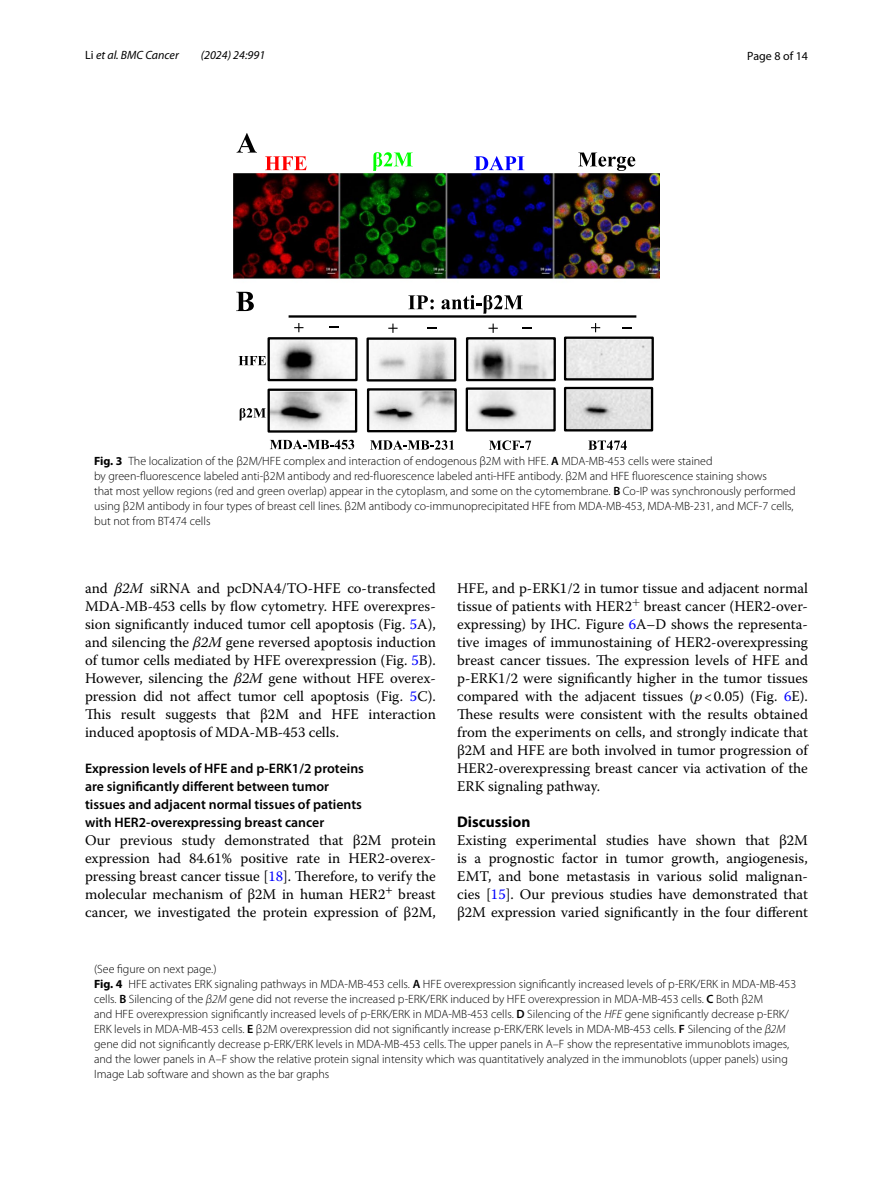
<style>
.page{position:relative;width:893px;height:1187px;background:#fff}
.page>*{position:absolute;margin:0;border:0;box-sizing:border-box;transform-origin:0 0}
.t1{font:700 15.45px "Myriad Pro";color:#000}
.t2{font:14.7px/18px "Warnock Pro";color:#000;text-align:justify}
.t3{font:600 13.8px/18px "Myriad Pro";color:#000}
.t4{font:300 12px/15px "Myriad Pro";color:#000}
.t5{font:italic 12px "Myriad Pro";color:#000}
.t6{font:12px "Myriad Pro";color:#000}
.s1{font-style:normal}
.s2{font-weight:700}
.s3{font-weight:600}
.s4{font-style:italic}
.s5{color:#00f}
</style>
<div class="page">
<img style="left:234px;top:173px;width:425px;height:193px">
<svg style="left:265px;top:156px;width:42px;height:14px"></svg>
<svg style="left:373px;top:152px;width:40px;height:19px"></svg>
<svg style="left:474px;top:156px;width:50px;height:14px"></svg>
<svg style="left:578px;top:152px;width:57px;height:19px"></svg>
<svg style="left:237px;top:133px;width:20px;height:20px"></svg>
<svg style="left:236px;top:292px;width:18px;height:19px"></svg>
<svg style="left:408px;top:295px;width:115px;height:18px"></svg>
<hr style="left:289px;top:315px;width:347px;height:2px;background:#000">
<svg style="left:489px;top:440px;width:42px;height:10px"></svg>
<svg style="left:370px;top:440px;width:84px;height:10px"></svg>
<svg style="left:239px;top:323px;width:120px;height:126px"></svg>
<svg style="left:365px;top:323px;width:93px;height:110px"></svg>
<svg style="left:464px;top:323px;width:93px;height:109px"></svg>
<svg style="left:588px;top:440px;width:39px;height:10px"></svg>
<svg style="left:563px;top:323px;width:92px;height:109px"></svg>
<p class="t5" style="left:85px;top:48px;width:95px"><span class="s1">Li</span> et al. BMC Cancer</p>
<p class="t5" style="left:201px;top:48px;width:66px">(2024) 24:991</p>
<p class="t6" style="left:747px;top:48px;width:62px">Page 8 of 14</p>
<p class="t4" style="left:94px;top:454px;width:703px"><span class="s2">Fig. 3</span> The localization of the β2M/HFE complex and interaction of endogenous β2M with HFE. <span class="s3">A</span> MDA-MB-453 cells were stained<br>by green-fluorescence labeled anti-β2M antibody and red-fluorescence labeled anti-HFE antibody. β2M and HFE fluorescence staining shows<br>that most yellow regions (red and green overlap) appear in the cytoplasm, and some on the cytomembrane. <span class="s3">B</span> Co-IP was synchronously performed using β2M antibody in four types of breast cell lines. β2M antibody co-immunoprecipitated HFE from MDA-MB-453, MDA-MB-231, and MCF-7 cells, but not from BT474 cells</p>
<p class="t2" style="left:85px;top:578px;width:352px">and <span class="s4">β2M</span> siRNA and pcDNA4/TO-HFE co-transfected MDA-MB-453 cells by flow cytometry. HFE overexpres&shy;sion significantly induced tumor cell apoptosis (Fig. <span class="s5">5</span>A), and silencing the <span class="s4">β2M</span> gene reversed apoptosis induction of tumor cells mediated by HFE overexpression (Fig. <span class="s5">5</span>B).<br>However, silencing the <span class="s4">β2M</span> gene without HFE overex&shy;pression did not affect tumor cell apoptosis (Fig. <span class="s5">5</span>C).<br>This result suggests that β2M and HFE interaction induced apoptosis of MDA-MB-453 cells.</p>
<p class="t3" style="left:85px;top:758px;width:280px">Expression levels of HFE and p‑ERK1/2 proteins are significantly different between tumor tissues and adjacent normal tissues of patients with HER2‑overexpressing breast cancer</p>
<p class="t2" style="left:85px;top:830px;width:352px">Our previous study demonstrated that β2M protein expression had 84.61% positive rate in HER2-overex&shy;pressing breast cancer tissue [<span class="s5">18</span>]. Therefore, to verify the molecular mechanism of β2M in human HER2<sup>+</sup> breast cancer, we investigated the protein expression of β2M,</p>
<p class="t4" style="left:94px;top:961px;width:124px">(See figure on next page.)</p>
<p class="t2" style="left:457px;top:578px;width:352px">HFE, and p-ERK1/2 in tumor tissue and adjacent normal tissue of patients with HER2<sup>+</sup> breast cancer (HER2-over&shy;expressing) by IHC. Figure <span class="s5">6</span>A–D shows the representa&shy;tive images of immunostaining of HER2-overexpressing breast cancer tissues. The expression levels of HFE and p-ERK1/2 were significantly higher in the tumor tissues compared with the adjacent tissues (<span class="s4">p</span>&lt;0.05) (Fig. <span class="s5">6</span>E).<br>These results were consistent with the results obtained from the experiments on cells, and strongly indicate that β2M and HFE are both involved in tumor progression of HER2-overexpressing breast cancer via activation of the ERK signaling pathway.</p>
<p class="t1" style="left:457px;top:811px;width:75px">Discussion</p>
<p class="t2" style="left:457px;top:830px;width:352px">Existing experimental studies have shown that β2M is a prognostic factor in tumor growth, angiogenesis, EMT, and bone metastasis in various solid malignan&shy;cies [<span class="s5">15</span>]. Our previous studies have demonstrated that β2M expression varied significantly in the four different</p>
<p class="t4" style="left:94px;top:976px;width:704px"><span class="s2">Fig. 4</span> HFE activates ERK signaling pathways in MDA-MB-453 cells. <span class="s3">A</span> HFE overexpression significantly increased levels of p-ERK/ERK in MDA-MB-453 cells. <span class="s3">B</span> Silencing of the <span class="s4">β2M</span> gene did not reverse the increased p-ERK/ERK induced by HFE overexpression in MDA-MB-453 cells. <span class="s3">C</span> Both β2M<br>and HFE overexpression significantly increased levels of p-ERK/ERK in MDA-MB-453 cells. <span class="s3">D</span> Silencing of the <span class="s4">HFE</span> gene significantly decrease p-ERK/ ERK levels in MDA-MB-453 cells. <span class="s3">E</span> β2M overexpression did not significantly increase p-ERK/ERK levels in MDA-MB-453 cells. <span class="s3">F</span> Silencing of the <span class="s4">β2M </span>gene did not significantly decrease p-ERK/ERK levels in MDA-MB-453 cells. The upper panels in A–F show the representative immunoblots images, and the lower panels in A–F show the relative protein signal intensity which was quantitatively analyzed in the immunoblots (upper panels) using Image Lab software and shown as the bar graphs</p>
</div>
